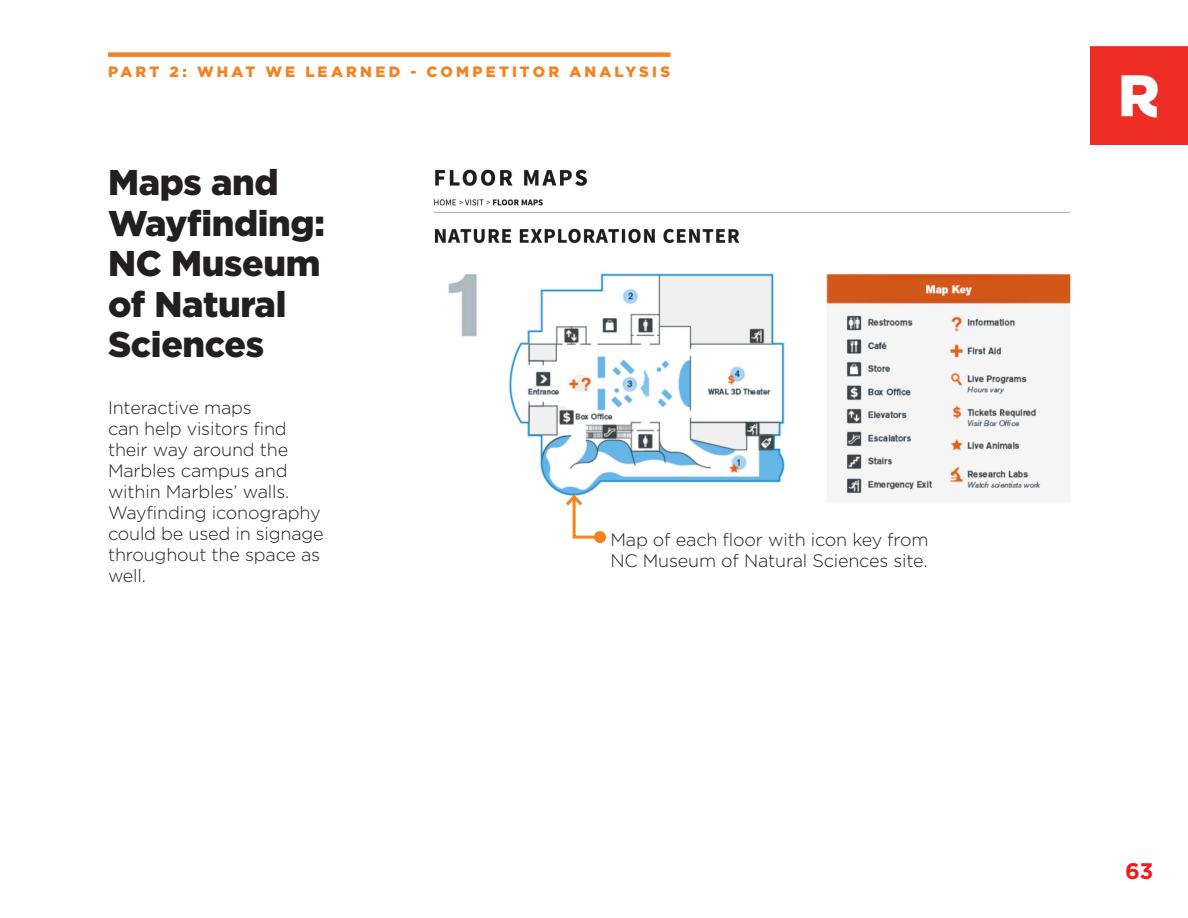
<style>
.page{position:relative;width:1188px;height:918px;background:#fff}
.page>*{position:absolute;margin:0;border:0;box-sizing:border-box;transform-origin:0 0}
.Headline_3{font:900 35.85px/40.5px "Gotham HTF";letter-spacing:-.01em;color:#231f20}
.Headline_1{font:700 22.5px "Gotham HTF";color:#ee1d23}
.Headline_3-2{font:300 18px/21px "Gotham HTF";letter-spacing:-.01em;color:#231f20}
.Page_Tag_Black{font:900 15px "Gotham HTF";letter-spacing:.21em;color:#f58220}
</style>
<div class="page">
<img style="left:1091px;top:46px;width:97px;height:98px">
<img style="left:433px;top:169px;width:638px;height:334px">
<svg style="left:594px;top:531px;width:12px;height:12px"></svg>
<svg style="left:563px;top:492px;width:40px;height:48px"></svg>
<div style="left:108px;top:52px;width:562px;height:5px;background:#f58220"></div>
<p class="Page_Tag_Black" style="left:108px;top:63px;width:564px">PART 2: WHAT WE LEARNED - COMPETITOR ANALYSIS</p>
<p class="Headline_3" style="left:108px;top:161px;width:218px">Maps and<br>Wayfinding:<br>NC Museum of Natural<br>Sciences</p>
<p class="Headline_3-2" style="left:108px;top:397px;width:217px">Interactive maps<br>can help visitors find their way around the<br>Marbles campus and within Marbles’ walls.<br>Wayfinding iconography could be used in signage throughout the space as well.</p>
<p class="Headline_3-2" style="left:610px;top:529px;width:320px">Map of each floor with icon key from<br>NC Museum of Natural Sciences site.</p>
<p class="Headline_1" style="left:1125px;top:858px;width:30px">63</p>
</div>
